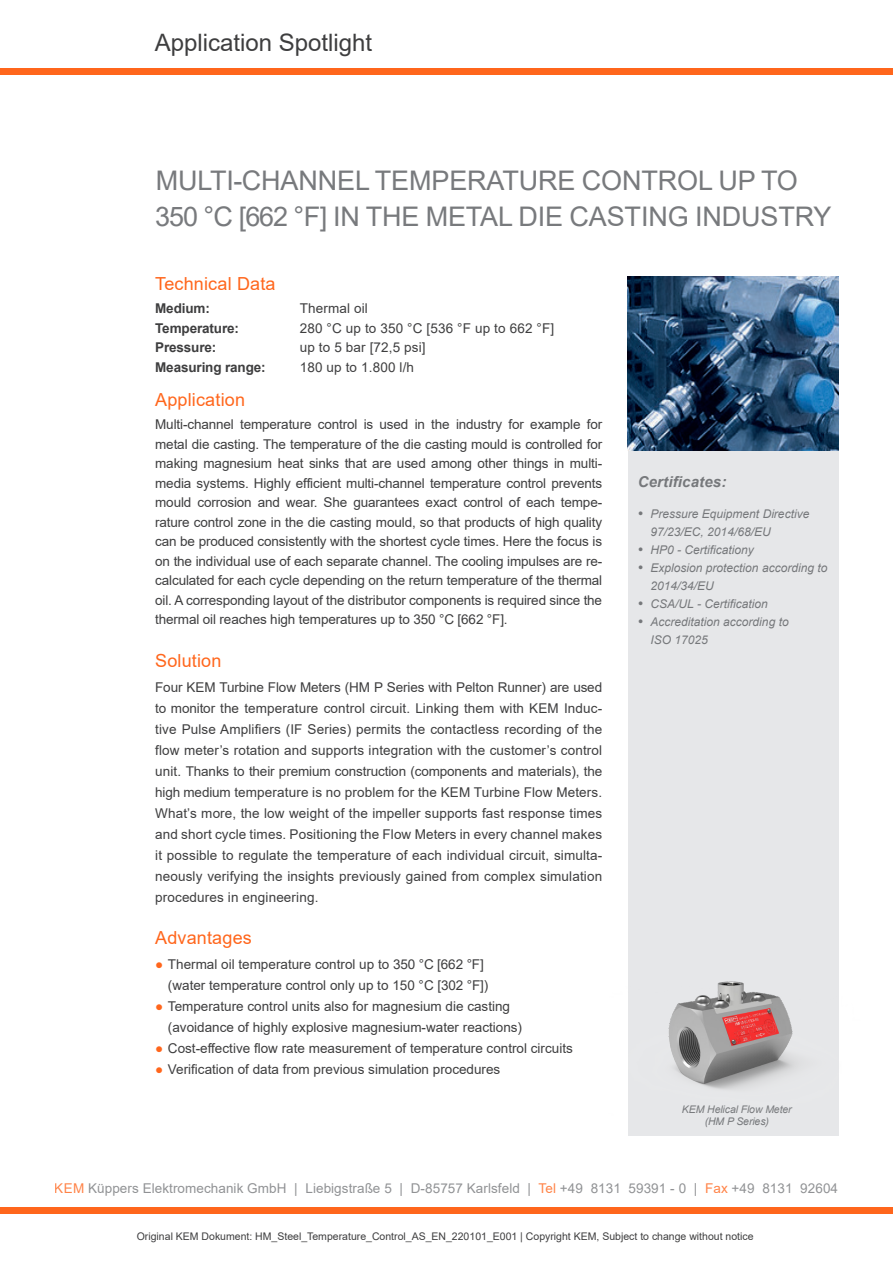
<style>
.page{position:relative;width:893px;height:1263px;background:#fff}
.page>*{position:absolute;margin:0;border:0;box-sizing:border-box;transform-origin:0 0}
.t1{font:27px/36px "Arial";letter-spacing:-.005em;color:#787a7d}
.t2{font:24px "Arial";color:#3e3e3f}
.Application_Spotligh{font:18px "Arial";letter-spacing:.01em;color:#ff661c}
.Application_Spotligh-2{font:italic 700 15px "Arial";letter-spacing:.01em;color:#76787b}
.KEM_Text_grey{font:13.5px/21px "Arial";color:#3e3e3f;text-align:justify}
.t3{font:13.5px "Arial";letter-spacing:.005em;color:#76787b}
.KEM_Technische_Daten{font:13.5px "Arial";letter-spacing:.01em;color:#3e3e3f}
.KEM_Technische_Daten-2{font:700 13.5px "Arial";letter-spacing:-.01em;color:#3e3e3f}
.t4{font:italic 12px/18px "Arial";color:#76787b}
.t5{font:10.5px "Arial";color:#3e3e3f}
.KEM_Tabelle{font:italic 10.5px/12px "Arial";letter-spacing:-.01em;color:#76787b;text-align:center}
.s1{color:#ff661c}
</style>
<div class="page">
<div style="left:0;top:68px;width:893px;height:6px;background:#ff661c"></div>
<div style="left:0;top:1208px;width:893px;height:6px;background:#ff661c"></div>
<div style="left:628px;top:276px;width:210px;height:859px;background:#e6e7e9"></div>
<img style="left:668px;top:946px;width:171px;height:169px">
<img style="left:628px;top:276px;width:210px;height:175px">
<h2 class="t2" style="left:155px;top:27px;width:219px">Application Spotlight</h2>
<p class="t1" style="left:155px;top:162px;width:678px">MULTI-CHANNEL TEMPERATURE CONTROL UP TO<br>350 °C [662 °F] IN THE METAL DIE CASTING INDUSTRY</p>
<p class="Application_Spotligh" style="left:155px;top:271px;width:122px">Technical Data</p>
<p class="KEM_Technische_Daten-2" style="left:155px;top:299px;width:56px">Medium:</p>
<p class="KEM_Technische_Daten" style="left:300px;top:299px;width:70px">Thermal oil</p>
<p class="KEM_Technische_Daten-2" style="left:155px;top:318px;width:85px">Temperature:</p>
<p class="KEM_Technische_Daten" style="left:300px;top:319px;width:256px">280 °C up to 350 °C [536 °F up to 662 °F]</p>
<p class="KEM_Technische_Daten-2" style="left:155px;top:338px;width:63px">Pressure:</p>
<p class="KEM_Technische_Daten" style="left:300px;top:338px;width:127px">up to 5 bar [72,5 psi]</p>
<p class="KEM_Technische_Daten-2" style="left:155px;top:357px;width:112px">Measuring range:</p>
<p class="KEM_Technische_Daten" style="left:300px;top:358px;width:116px">180 up to 1.800 l/h</p>
<p class="Application_Spotligh" style="left:155px;top:387px;width:91px">Application</p>
<p class="KEM_Text_grey" style="left:155px;top:415px;width:449px;line-height:19.5px">Multi-channel temperature control is used in the industry for example for metal die casting. The temperature of the die casting mould is controlled for making magnesium heat sinks that are used among other things in multi&shy;media systems. Highly efficient multi-channel temperature control prevents mould corrosion and wear. She guarantees exact control of each tempe&shy;rature control zone in the die casting mould, so that products of high quality can be produced consistently with the shortest cycle times. Here the focus is on the individual use of each separate channel. The cooling impulses are re&shy;calculated for each cycle depending on the return temperature of the thermal oil. A corresponding layout of the distributor components is required since the thermal oil reaches high temperatures up to 350 °C [662 °F].</p>
<p class="Application_Spotligh" style="left:155px;top:648px;width:68px">Solution</p>
<p class="KEM_Text_grey" style="left:155px;top:676px;width:449px">Four KEM Turbine Flow Meters (HM P Series with Pelton Runner) are used to monitor the temperature control circuit. Linking them with KEM Induc&shy;tive Pulse Amplifiers (IF Series) permits the contactless recording of the flow meter’s rotation and supports integration with the customer’s control unit. Thanks to their premium construction (components and materials), the high medium temperature is no problem for the KEM Turbine Flow Meters.<br>What’s more, the low weight of the impeller supports fast response times and short cycle times. Positioning the Flow Meters in every channel makes it possible to regulate the temperature of each individual circuit, simulta&shy;neously verifying the insights previously gained from complex simulation procedures in engineering.</p>
<p class="Application_Spotligh" style="left:155px;top:925px;width:98px">Advantages</p>
<p class="KEM_Text_grey" style="left:168px;top:954px;width:322px;text-indent:-13px"><span class="s1">●</span> Thermal oil temperature control up to 350 °C [662 °F] (water temperature control only up to 150 °C [302 °F])</p>
<p class="KEM_Text_grey" style="left:168px;top:996px;width:356px;text-indent:-13px"><span class="s1">●</span> Temperature control units also for magnesium die casting (avoidance of highly explosive magnesium-water reactions)</p>
<p class="KEM_Text_grey" style="left:155px;top:1038px;width:419px"><span class="s1">●</span> Cost-effective flow rate measurement of temperature control circuits</p>
<p class="KEM_Text_grey" style="left:155px;top:1059px;width:347px"><span class="s1">●</span> Verification of data from previous simulation procedures</p>
<p class="Application_Spotligh-2" style="left:638px;top:472px;width:90px">Certificates:</p>
<p class="t4" style="left:651px;top:505px;width:160px">Pressure Equipment Directive<br>97/23/EC, 2014/68/EU</p>
<p class="t4" style="left:651px;top:541px;width:105px">HP0 - Certificationy</p>
<p class="t4" style="left:651px;top:559px;width:178px">Explosion protection according to<br>2014/34/EU</p>
<p class="t4" style="left:651px;top:595px;width:119px">CSA/UL - Certification</p>
<p class="t4" style="left:651px;top:613px;width:140px">Accreditation according to<br>ISO 17025</p>
<p class="KEM_Tabelle" style="left:682px;top:1103px;width:111px">KEM Helical Flow Meter (HM P Series)</p>
<p class="t3" style="left:55px;top:1179px;width:785px"><span class="s1">KEM</span> Küppers Elektromechanik GmbH | Liebigstraße 5 | D-85757 Karlsfeld | <span class="s1">Tel</span> +49 8131 59391 - 0 | <span class="s1">Fax</span> +49 8131 92604</p>
<p class="t5" style="left:137px;top:1229px;width:618px">Original KEM Dokument: HM_Steel_Temperature_Control_AS_EN_220101_E001 | Copyright KEM, Subject to change without notice</p>
</div>
